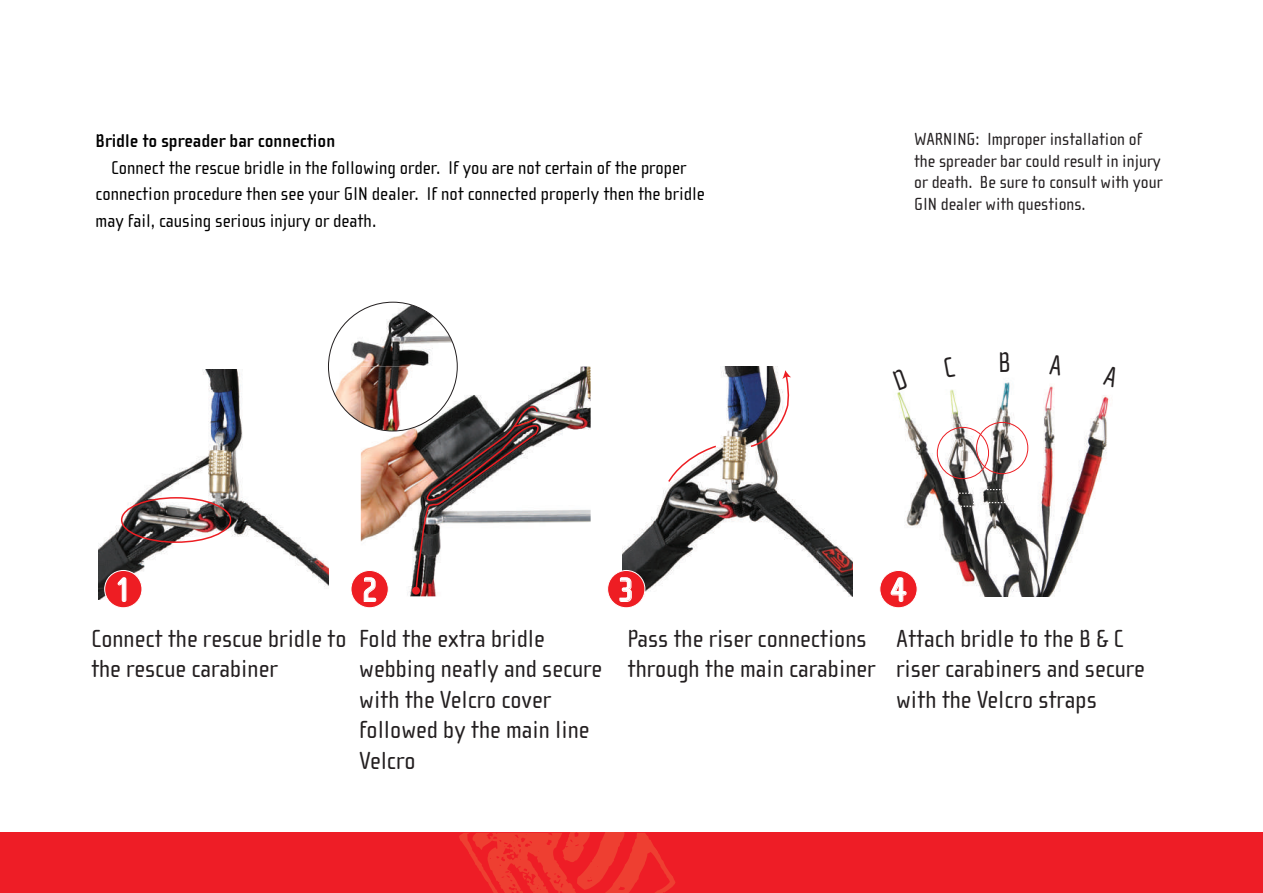
<style>
.page{position:relative;width:1263px;height:893px;background:#fff}
.page>*{position:absolute;margin:0;border:0;box-sizing:border-box;transform-origin:0 0}
.t1{font:700 34.8px "Cholla Sans OT";color:#fff}
.t2{font:25.35px/30.5px "Cholla Sans OT";color:#231f20}
.t3{font:19.05px/26.4px "Cholla Sans OT";color:#000}
.t4{font:700 19.05px "Cholla Sans OT";color:#000}
.t5{font:18px/21.6px "Cholla Sans OT";color:#231f20}
</style>
<div class="page">
<div style="left:0;top:833px;width:1263px;height:60px;background:#ee1d26"></div>
<svg style="left:459px;top:833px;width:216px;height:60px"></svg>
<img style="left:98px;top:370px;width:230px;height:230px">
<img style="left:361px;top:367px;width:230px;height:229px">
<img style="left:897px;top:382px;width:212px;height:214px">
<div style="left:976px;top:422px;width:52px;height:52px;border:1px solid #ed1e23;border-radius:50%"></div>
<div style="left:937px;top:427px;width:52px;height:52px;border:1px solid #ed1e23;border-radius:50%"></div>
<div style="left:121px;top:497px;width:110px;height:46px;border:2px solid #ed1e23;border-radius:50%"></div>
<svg style="left:412px;top:586px;width:8px;height:9px"></svg>
<svg style="left:414px;top:401px;width:129px;height:191px"></svg>
<svg style="left:956px;top:488px;width:50px;height:19px"></svg>
<img style="left:328px;top:302px;width:129px;height:120px">
<img style="left:361px;top:367px;width:96px;height:64px">
<img style="left:622px;top:367px;width:230px;height:229px">
<svg style="left:667px;top:444px;width:51px;height:39px"></svg>
<svg style="left:749px;top:370px;width:42px;height:78px"></svg>
<div style="left:105px;top:570px;width:37px;height:38px;background:#ee1d23;border-radius:50%"></div>
<div style="left:104px;top:570px;width:38px;height:38px;border:1px solid #fff;border-radius:50%"></div>
<svg style="left:117px;top:577px;width:10px;height:25px"></svg>
<div style="left:351px;top:570px;width:37px;height:38px;background:#ee1d23;border-radius:50%"></div>
<div style="left:351px;top:570px;width:38px;height:38px;border:1px solid #fff;border-radius:50%"></div>
<svg style="left:363px;top:577px;width:13px;height:25px"></svg>
<div style="left:608px;top:570px;width:37px;height:38px;background:#ee1d23;border-radius:50%"></div>
<div style="left:607px;top:570px;width:38px;height:38px;border:1px solid #fff;border-radius:50%"></div>
<svg style="left:619px;top:577px;width:13px;height:25px"></svg>
<div style="left:880px;top:570px;width:37px;height:38px;background:#ee1d23;border-radius:50%"></div>
<div style="left:879px;top:570px;width:38px;height:38px;border:1px solid #fff;border-radius:50%"></div>
<svg style="left:890px;top:577px;width:17px;height:25px"></svg>
<svg style="left:897px;top:382px;width:11px;height:9px"></svg>
<svg style="left:1103px;top:382px;width:6px;height:6px"></svg>
<p class="t4" style="left:96px;top:130px;width:241px">Bridle to spreader bar connection</p>
<p class="t3" style="left:96px;top:156px;width:611px;text-indent:16px">Connect the rescue bridle in the following order. If you are not certain of the proper connection procedure then see your GIN dealer. If not connected properly then the bridle may fail, causing serious injury or death.</p>
<p class="t5" style="left:914px;top:130px;width:250px">WARNING: Improper installation of the spreader bar could result in injury or death. Be sure to consult with your GIN dealer with questions.</p>
<h1 class="t1" style="left:115px;top:569px;width:18px">1</h1>
<h1 class="t1" style="left:361px;top:569px;width:18px">2</h1>
<h1 class="t1" style="left:618px;top:569px;width:18px">3</h1>
<h1 class="t1" style="left:890px;top:569px;width:18px">4</h1>
<p class="t2" style="left:91px;top:626px;width:257px">Connect the rescue bridle to the rescue carabiner</p>
<p class="t2" style="left:359px;top:626px;width:245px">Fold the extra bridle webbing neatly and secure with the Velcro cover followed by the main line<br>Velcro</p>
<p class="t2" style="left:628px;top:626px;width:249px">Pass the riser connections through the main carabiner</p>
<p class="t2" style="left:896px;top:626px;width:250px">Attach bridle to the B &amp; C riser carabiners and secure with the Velcro straps</p>
</div>
